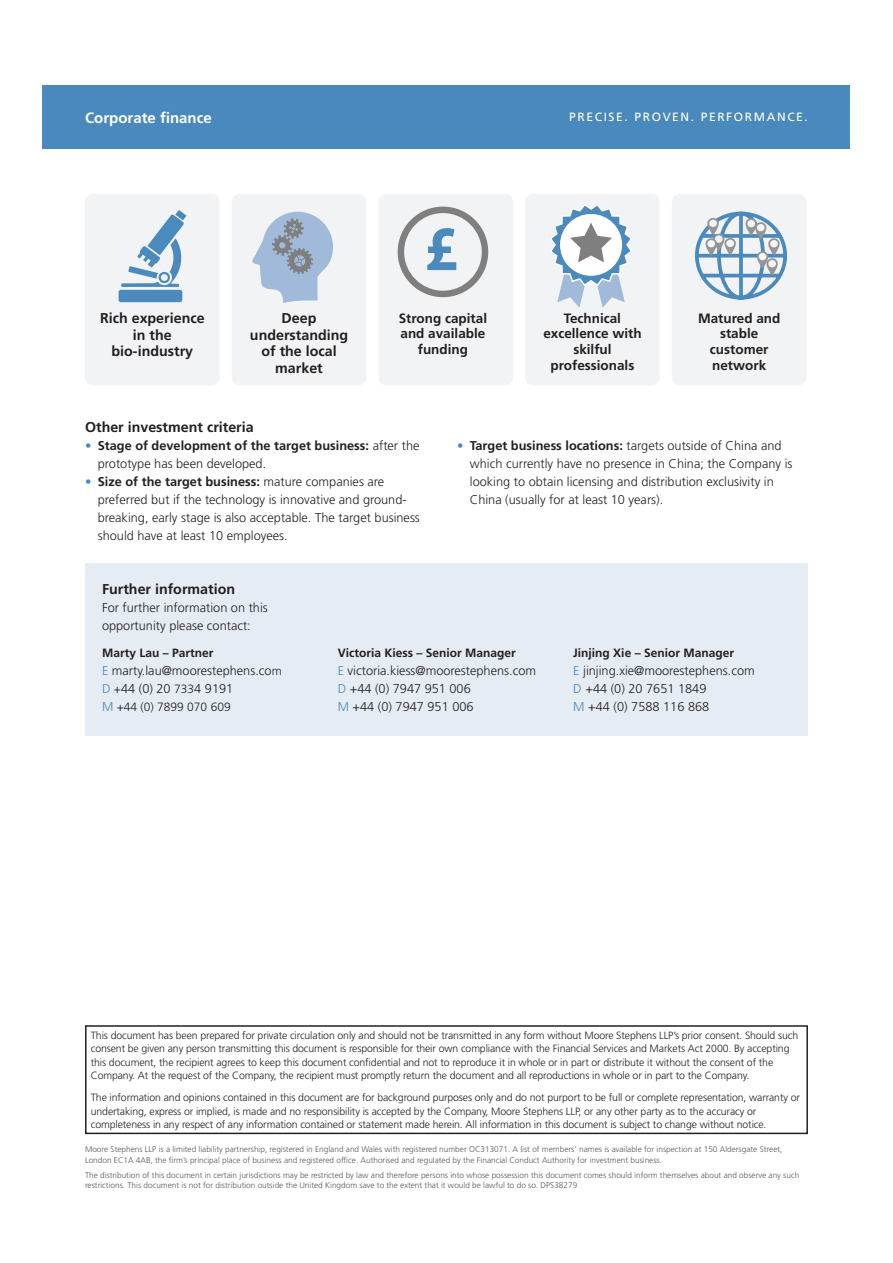
<style>
.page{position:relative;width:893px;height:1263px;background:#fff}
.page>*{position:absolute;margin:0;border:0;box-sizing:border-box;transform-origin:0 0}
.Sector_descriptor{font:700 15px "Frutiger LT Std";color:#fff}
.Diagram_left_align_t{font:700 14.25px/16.5px "Frutiger LT Std";color:#231f20;text-align:center}
.Subheading_1{font:700 14.25px "Frutiger LT Std";color:#231f20}
.Diagram_left_align_t-2{font:700 13.5px/15.8px "Frutiger LT Std";color:#231f20;text-align:center}
.Body_copy{font:300 12.75px/18px "Frutiger LT Std";color:#231f20}
.t1{font:700 12.75px/18px "Frutiger LT Std";color:#231f20}
.Subheading_1-2{font:700 12px "Frutiger LT Std";color:#231f20}
.Strapline{font:12px "Frutiger LT Std";letter-spacing:.135em;color:#fff}
.Body_copy-2{font:300 12px "Frutiger LT Std";color:#231f20}
.Body_copy-3{font:300 10.5px/13.5px "Frutiger LT Std";letter-spacing:-.01em;color:#231f20}
.Tombstone_Disclaimer{font:300 8.25px/10.5px "Frutiger LT Std";color:#57585a}
.s1{color:#4a89be}
.s2{font-weight:300}
.s3{font-weight:700;color:#4a89be}
.s4{font-weight:700}
.s5{font-size:12px}
.s6{font-size:12.75px;color:#4a89be}
</style>
<div class="page">
<div style="left:85px;top:1025px;width:723px;height:109px;border:2px solid #231f20"></div>
<div style="left:85px;top:563px;width:723px;height:173px;background:#e6ecf4"></div>
<div style="left:43px;top:85px;width:807px;height:64px;background:#4a89be"></div>
<div style="left:232px;top:194px;width:134px;height:191px;background:#f2f3f4;border-radius:9px"></div>
<div style="left:672px;top:194px;width:134px;height:191px;background:#f2f3f4;border-radius:9px"></div>
<div style="left:85px;top:194px;width:135px;height:191px;background:#f2f3f4;border-radius:9px"></div>
<div style="left:525px;top:194px;width:135px;height:191px;background:#f2f3f4;border-radius:9px"></div>
<div style="left:378px;top:194px;width:135px;height:191px;background:#f2f3f4;border-radius:9px"></div>
<div style="left:119px;top:290px;width:63px;height:12px;background:#4b8abd;border-radius:2px"></div>
<svg style="left:121px;top:210px;width:66px;height:77px"></svg>
<svg style="left:252px;top:212px;width:81px;height:91px"></svg>
<svg style="left:398px;top:207px;width:90px;height:90px"></svg>
<svg style="left:695px;top:211px;width:92px;height:89px"></svg>
<div style="left:726px;top:240px;width:8px;height:7px;background:#f3f6f4;border-radius:50%"></div>
<svg style="left:550px;top:204px;width:82px;height:104px"></svg>
<p class="Sector_descriptor" style="left:85px;top:109px;width:128px">Corporate finance</p>
<p class="Strapline" style="left:569px;top:110px;width:240px">PRECISE. PROVEN. PERFORMANCE.</p>
<p class="Diagram_left_align_t" style="left:100px;top:310px;width:106px">Rich experience in the bio-industry</p>
<p class="Diagram_left_align_t" style="left:250px;top:310px;width:100px">Deep understanding of the local market</p>
<p class="Diagram_left_align_t-2" style="left:399px;top:310px;width:90px">Strong capital and available funding</p>
<p class="Diagram_left_align_t-2" style="left:543px;top:310px;width:100px">Technical excellence with skilful professionals</p>
<p class="Diagram_left_align_t-2" style="left:698px;top:310px;width:84px">Matured and stable customer network</p>
<p class="Subheading_1" style="left:85px;top:419px;width:170px">Other investment criteria</p>
<p class="t1" style="left:98px;top:437px;width:323px;text-indent:-13px"><span class="s1">•</span> Stage of development of the target business: <span class="s2">after the prototype has been developed.</span></p>
<p class="Body_copy" style="left:98px;top:473px;width:324px;text-indent:-13px"><span class="s3">•</span> <span class="s4">Size of the target business:</span> mature companies are preferred but if the technology is innovative and ground&shy;breaking, early stage is also acceptable. The target business should have at least 10 employees.</p>
<p class="Body_copy" style="left:470px;top:437px;width:324px;text-indent:-13px"><span class="s3">•</span> <span class="s4">Target business locations:</span> targets outside of China and which currently have no presence in China; the Company is looking to obtain licensing and distribution exclusivity in China (usually for at least 10 years).</p>
<p class="Subheading_1" style="left:102px;top:581px;width:135px">Further information</p>
<p class="Body_copy" style="left:102px;top:599px;width:167px">For further information on this opportunity please contact:</p>
<p class="Subheading_1-2" style="left:102px;top:646px;width:113px">Marty Lau – Partner</p>
<p class="Body_copy" style="left:102px;top:662px;width:181px"><span class="s1">E</span> marty.lau@moorestephens.co<span class="s5">m</span></p>
<p class="Body_copy" style="left:102px;top:680px;width:133px"><span class="s1">D</span> <span class="s5">+</span>44 (0) 20 <span class="s5">733</span>4 9191</p>
<p class="Body_copy-2" style="left:102px;top:700px;width:130px"><span class="s6">M</span> +44 (0) 7899 070 609</p>
<p class="Subheading_1-2" style="left:338px;top:646px;width:180px">Victoria Kiess – Senior Manager</p>
<p class="Body_copy" style="left:338px;top:662px;width:200px"><span class="s1">E</span> victoria.kiess@moorestephens.com</p>
<p class="Body_copy" style="left:338px;top:680px;width:135px"><span class="s1">D</span> +44 (0) 7947 951 006</p>
<p class="Body_copy" style="left:338px;top:698px;width:137px"><span class="s1">M</span> +44 (0) 7947 951 006</p>
<p class="Subheading_1-2" style="left:573px;top:645px;width:162px">Jinjing Xie – Senior Manager</p>
<p class="Body_copy" style="left:573px;top:661px;width:183px"><span class="s1">E</span> jinjing.xie@moorestephens.com</p>
<p class="Body_copy" style="left:573px;top:679px;width:135px"><span class="s1">D</span> +44 (0) 20 7651 1849</p>
<p class="Body_copy" style="left:573px;top:697px;width:137px"><span class="s1">M</span> +44 (0) 7588 116 868</p>
<p class="Body_copy-3" style="left:91px;top:1029px;width:709px">This document has been prepared for private circulation only and should not be transmitted in any form without Moore Stephens LLP’s prior consent. Should such consent be given any person transmitting this document is responsible for their own compliance with the Financial Services and Markets Act 2000. By accepting this document, the recipient agrees to keep this document confidential and not to reproduce it in whole or in part or distribute it without the consent of the Company. At the request of the Company, the recipient must promptly return the document and all reproductions in whole or in part to the Company.</p>
<p class="Body_copy-3" style="left:91px;top:1091px;width:711px">The information and opinions contained in this document are for background purposes only and do not purport to be full or complete representation, warranty or undertaking, express or implied, is made and no responsibility is accepted by the Company, Moore Stephens LLP, or any other party as to the accuracy or completeness in any respect of any information contained or statement made herein. All information in this document is subject to change without notice.</p>
<p class="Tombstone_Disclaimer" style="left:85px;top:1144px;width:699px">Moore Stephens LLP is a limited liability partnership, registered in England and Wales with registered number OC313071. A list of members’ names is available for inspection at 150 Aldersgate Street,<br>London EC1A 4AB, the firm’s principal place of business and registered office. Authorised and regulated by the Financial Conduct Authority for investment business.</p>
<p class="Tombstone_Disclaimer" style="left:85px;top:1170px;width:716px">The distribution of this document in certain jurisdictions may be restricted by law and therefore persons into whose possession this document comes should inform themselves about and observe any such restrictions. This document is not for distribution outside the United Kingdom save to the extent that it would be lawful to do so. DPS38279</p>
</div>
